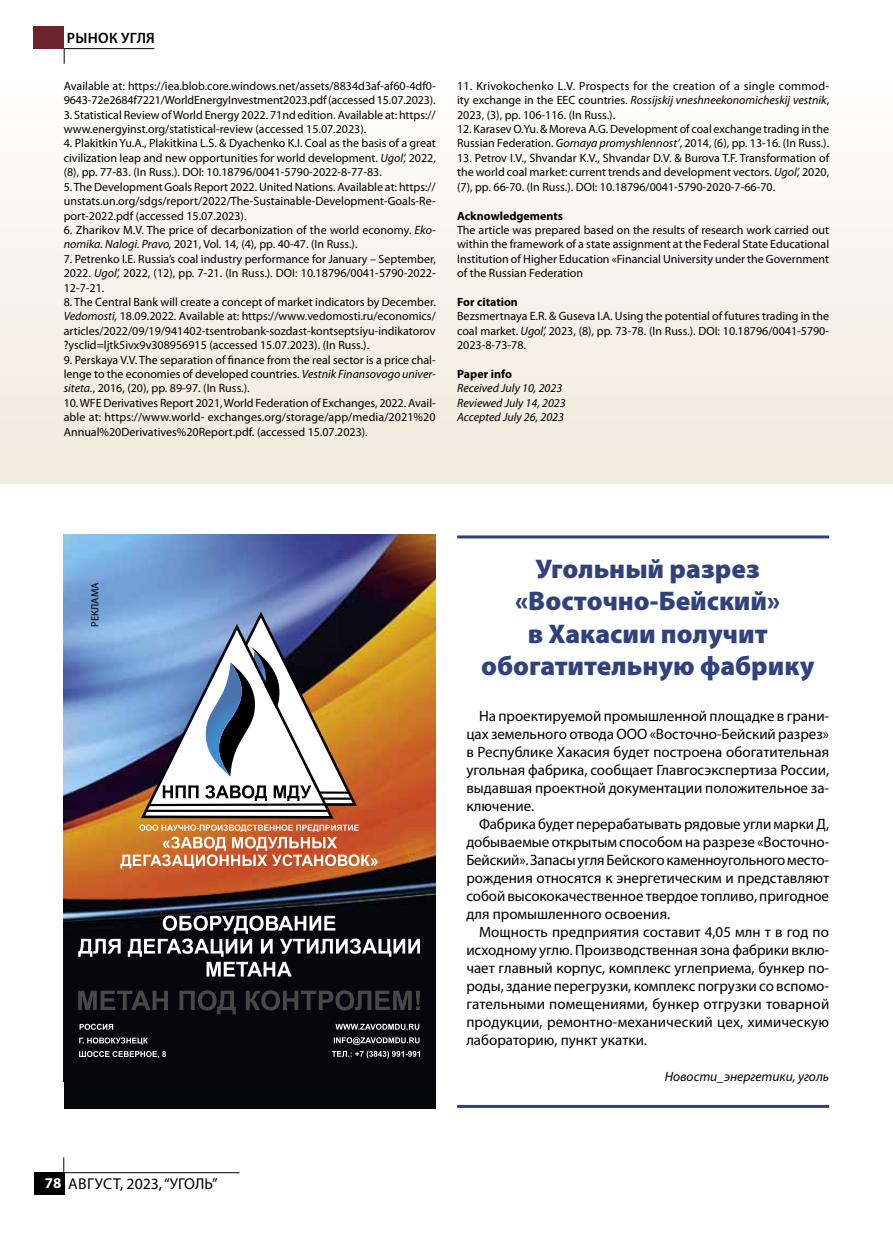
<style>
.page{position:relative;width:893px;height:1234px;background:#fff}
.page>*{position:absolute;margin:0;border:0;box-sizing:border-box;transform-origin:0 0}
.t1{font:900 27px/32.4px "Myriad Pro";color:#2f427d;text-align:center}
.t2{font:15.75px "Myriad Pro";color:#000}
.t3{font:15px/18px "Myriad Pro";color:#000;text-align:justify}
.t4{font:600 15px "Myriad Pro";letter-spacing:.02em;color:#000}
.t5{font:italic 13.5px "Myriad Pro";color:#000}
.t6{font:12px/14.4px "Myriad Pro";color:#000;text-align:justify}
.t7{font:italic 12px/14.4px "Myriad Pro";color:#000}
.t8{font:700 12px "Myriad Pro";color:#000}
.t9{font:10.5px "Myriad Pro";color:#000}
.s1{font-style:italic}
.s2{font-weight:700;font-size:15px;color:#fff}
</style>
<div class="page">
<div style="left:0;top:72px;width:893px;height:411px;background:linear-gradient(to bottom,#fffefe,#f2e9db)"></div>
<div style="left:64px;top:534px;width:372px;height:574px;background:#05070c"></div>
<img style="left:64px;top:534px;width:372px;height:525px">
<svg style="left:120px;top:824px;width:258px;height:44px"></svg>
<svg style="left:141px;top:611px;width:216px;height:207px"></svg>
<svg style="left:143px;top:614px;width:211px;height:203px"></svg>
<svg style="left:78px;top:915px;width:342px;height:61px"></svg>
<svg style="left:78px;top:990px;width:342px;height:24px"></svg>
<svg style="left:79px;top:1037px;width:69px;height:7px"></svg>
<svg style="left:79px;top:1050px;width:87px;height:7px"></svg>
<svg style="left:332px;top:1050px;width:88px;height:8px"></svg>
<svg style="left:80px;top:1023px;width:33px;height:6px"></svg>
<svg style="left:335px;top:1023px;width:84px;height:6px"></svg>
<svg style="left:334px;top:1037px;width:86px;height:7px"></svg>
<hr style="left:457px;top:535px;width:372px;height:3px;background:#2f427d">
<hr style="left:457px;top:1104px;width:372px;height:3px;background:#2f427d">
<div style="left:34px;top:1171px;width:30px;height:23px;background:#000"></div>
<hr style="left:64px;top:1171px;width:176px;height:1px;background:#000">
<svg style="left:63px;top:1157px;width:1px;height:15px"></svg>
<hr style="left:64px;top:48px;width:90px;height:1px;background:#000">
<svg style="left:64px;top:48px;width:1px;height:16px"></svg>
<div style="left:34px;top:27px;width:30px;height:22px;background:#6e242d"></div>
<p class="t4" style="left:67px;top:28px;width:80px">РЫНОК УГЛЯ</p>
<p class="t6" style="left:64px;top:78px;width:373px">Available at: https://iea.blob.core.windows.net/assets/8834d3af-af60-4df0-<br>9643-72e2684f7221/WorldEnergyInvestment2023.pdf (accessed 15.07.2023).</p>
<p class="t6" style="left:64px;top:107px;width:373px">3. Statistical Review of World Energy 2022. 71nd edition. Available at: https:// www.energyinst.org/statistical-review (accessed 15.07.2023).</p>
<p class="t6" style="left:64px;top:136px;width:374px">4. Plakitkin Yu.А., Plakitkina L.S. &amp; Dyachenko K.I. Coal as the basis of a great civilization leap and new opportunities for world development. <span class="s1">Ugol’,</span> 2022, (8), pp. 77-83. (In Russ.). DOI: 10.18796/0041-5790-2022-8-77-83.</p>
<p class="t6" style="left:64px;top:179px;width:374px">5. The Development Goals Report 2022. United Nations. Available at: https:// unstats.un.org/sdgs/report/2022/The-Sustainable-Development-Goals-Re&shy;port-2022.pdf (accessed 15.07.2023).</p>
<p class="t6" style="left:64px;top:222px;width:374px">6. Zharikov M.V. The price of decarbonization of the world economy. <span class="s1">Eko&shy;nomika. Nalogi. Pravo,</span> 2021, Vol. 14, (4), pp. 40-47. (In Russ.).</p>
<p class="t6" style="left:64px;top:251px;width:374px">7. Petrenko I.E. Russia’s coal industry performance for January – September, 2022. <span class="s1">Ugol’,</span> 2022, (12), pp. 7-21. (In Russ.). DOI: 10.18796/0041-5790-2022- 12-7-21.</p>
<p class="t6" style="left:64px;top:294px;width:374px">8. The Central Bank will create a concept of market indicators by December.<br><span class="s1">Vedomosti,</span> 18.09.2022. Available at: https://www.vedomosti.ru/economics/ articles/2022/09/19/941402-tsentrobank-sozdast-kontseptsiyu-indikatorov ?ysclid=ljtk5ivx9v308956915 (accessed 15.07.2023). (In Russ.).</p>
<p class="t6" style="left:64px;top:352px;width:374px">9. Perskaya V.V. The separation of finance from the real sector is a price chal&shy;lenge to the economies of developed countries. <span class="s1">Vestnik Finansovogo univer&shy;siteta.</span>, 2016, (20), pp. 89-97. (In Russ.).</p>
<p class="t6" style="left:64px;top:395px;width:374px">10. WFE Derivatives Report 2021, World Federation of Exchanges, 2022. Avail&shy;able at: https://www.world- exchanges.org/storage/app/media/2021%20<br>Annual%20Derivatives%20Report.pdf. (accessed 15.07.2023).</p>
<p class="t6" style="left:457px;top:78px;width:374px">11. Krivokochenko L.V. Prospects for the creation of a single commod&shy;ity exchange in the EEC countries. <span class="s1">Rossijskij vneshneekonomicheskij vestnik</span>, 2023, (3), pp. 106-116. (In Russ.).</p>
<p class="t6" style="left:457px;top:122px;width:374px">12. Karasev O.Yu. &amp; Moreva A.G. Development of coal exchange trading in the<br>Russian Federation. <span class="s1">Gornaya promyshlennost’</span>, 2014, (6), pp. 13-16. (In Russ.).</p>
<p class="t6" style="left:457px;top:150px;width:374px">13. Petrov I.V., Shvandar K.V., Shvandar D.V. &amp; Burova T.F. Transformation of the world coal market: current trends and development vectors. <span class="s1">Ugol’,</span> 2020, (7), pp. 66-70. (In Russ.). DOI: 10.18796/0041-5790-2020-7-66-70.</p>
<p class="t8" style="left:457px;top:208px;width:108px">Acknowledgements</p>
<p class="t6" style="left:457px;top:222px;width:374px">The article was prepared based on the results of research work carried out within the framework of a state assignment at the Federal State Educational Institution of H igher Education «Financial University under the Government of the Russian Federation</p>
<p class="t8" style="left:457px;top:294px;width:62px">For citation</p>
<p class="t6" style="left:457px;top:309px;width:374px">Bezsmertnaya E.R. &amp; Guseva I.A. Using the potential of futures trading in the coal market. <span class="s1">Ugol’,</span> 2023, (8), pp. 73-78. (In Russ.). DOI: 10.18796/0041-5790- 2023-8-73-78.</p>
<p class="t8" style="left:457px;top:366px;width:56px">Paper info</p>
<p class="t7" style="left:457px;top:381px;width:110px">Received July 10, 2023<br>Reviewed July 14, 2023<br>Accepted July 26, 2023</p>
<p class="t9" style="left:89px;top:626px;width:46px;rotate:-90deg">РЕКЛАМА</p>
<h2 class="t2" style="left:45px;top:1173px;width:174px"><span class="s2">78</span> АВГУСТ, 2023, “УГОЛЬ”</h2>
<h1 class="t1" style="left:481px;top:551px;width:335px">Угольный разрез «Восточно-Бейский»<br>в Хакасии получит обогатительную фабрику</h1>
<p class="t3" style="left:466px;top:706px;width:364px;text-indent:13px">На проектируемой промышленной площадке в грани&shy;цах земельного отвода ООО «Восточно-Бейский разрез» в Республике Хакасия будет построена обогатительная угольная фабрика, сообщает Главгосэкспертиза России, выдавшая проектной документации положительное за&shy;ключение.</p>
<p class="t3" style="left:466px;top:814px;width:364px;text-indent:13px">Фабрика будет перерабатывать рядовые угли марки Д, добываемые открытым способом на разрезе «Восточно-Бейский». Запасы угля Бейского каменноугольного место&shy;рождения относятся к энергетическим и представляют собой высококачественное твердое топливо, пригодное для промышленного освоения.</p>
<p class="t3" style="left:466px;top:922px;width:364px;text-indent:13px">Мощность предприятия составит 4,05 млн т в год по исходному углю. Производственная зона фабрики вклю&shy;чает главный корпус, комплекс углеприема, бункер по&shy;роды, здание перегрузки, комплекс погрузки со вспомо&shy;гательными помещениями, бункер отгрузки товарной продукции, ремонтно-механический цех, химическую лабораторию, пункт укатки.</p>
<p class="t5" style="left:665px;top:1067px;width:166px">Новости_энергетики, уголь</p>
</div>
